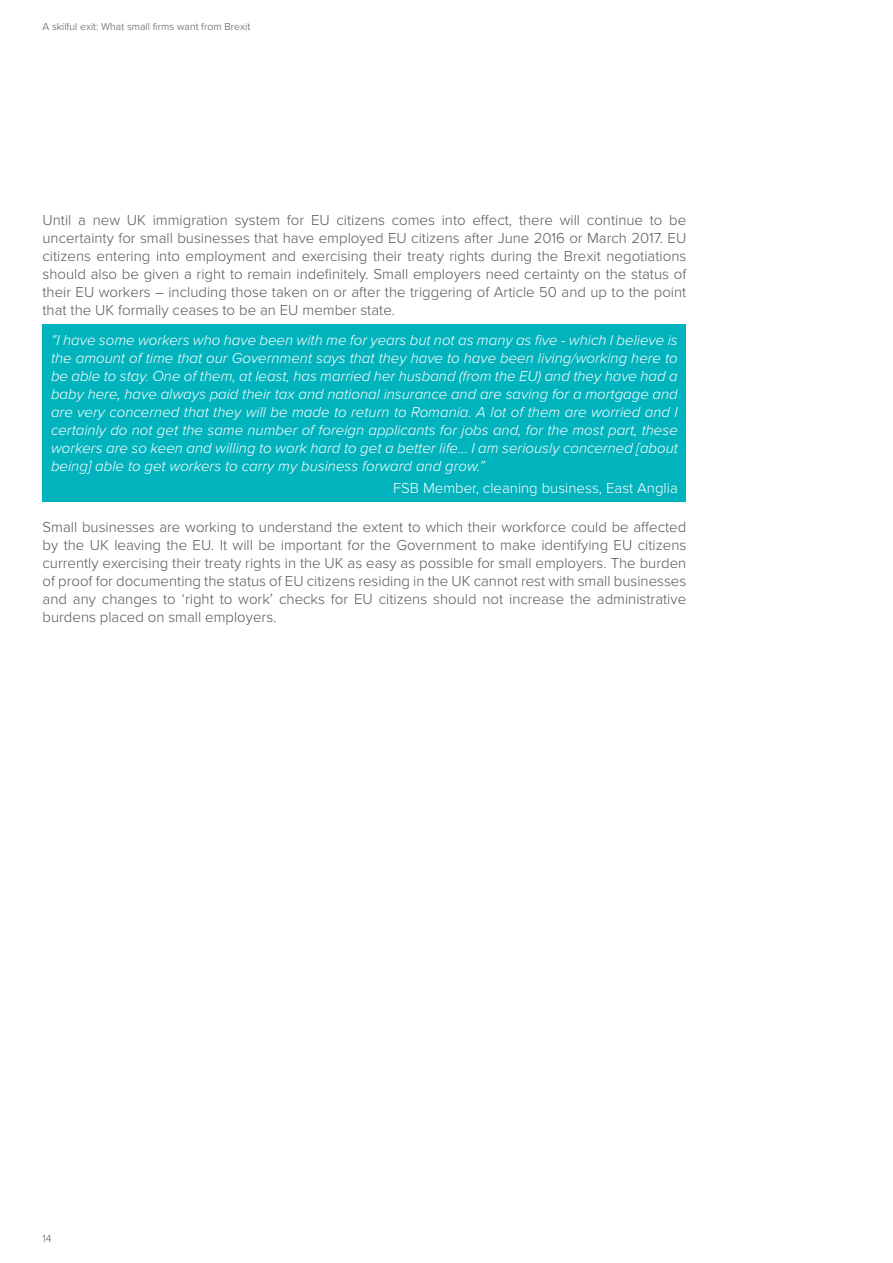
<style>
.page{position:relative;width:893px;height:1263px;background:#fff}
.page>*{position:absolute;margin:0;border:0;box-sizing:border-box;transform-origin:0 0}
.t1{font:300 15px/18px "Proxima Nova";color:#575756;text-align:justify}
.t2{font:italic 300 15px/18px "Proxima Nova";color:#fff;text-align:justify}
.t3{font:300 15px "Proxima Nova";color:#fff}
.t4{font:300 10.5px "Proxima Nova";color:#575756}
</style>
<div class="page">
<div style="left:43px;top:325px;width:643px;height:177px;background:#00b3bd"></div>
<p class="t4" style="left:43px;top:20px;width:209px">A skilful exit: What small firms want from Brexit</p>
<p class="t1" style="left:43px;top:211px;width:645px">Until a new UK immigration system for EU citizens comes into effect, there will continue to be uncertainty for small businesses that have employed EU citizens after June 2016 or March 2017. EU citizens entering into employment and exercising their treaty rights during the Brexit negotiations should also be given a right to remain indefinitely. Small employers need certainty on the status of their EU workers – including those taken on or after the triggering of Article 50 and up to the point that the UK formally ceases to be an EU member state.</p>
<p class="t2" style="left:51px;top:331px;width:628px">“I have some workers who have been with me for years but not as many as five - which I believe is the amount of time that our Government says that they have to have been living/working here to be able to stay. One of them, at least, has married her husband (from the EU) and they have had a baby here, have always paid their tax and national insurance and are saving for a mortgage and are very concerned that they will be made to return to Romania. A lot of them are worried and I certainly do not get the same number of foreign applicants for jobs and, for the most part, these workers are so keen and willing to work hard to get a better life… I am seriously concerned [about being] able to get workers to carry my business forward and grow.”</p>
<p class="t3" style="left:393px;top:480px;width:286px">FSB Member, cleaning business, East Anglia</p>
<p class="t1" style="left:43px;top:518px;width:645px">Small businesses are working to understand the extent to which their workforce could be affected by the UK leaving the EU. It will be important for the Government to make identifying EU citizens currently exercising their treaty rights in the UK as easy as possible for small employers. The burden of proof for documenting the status of EU citizens residing in the UK cannot rest with small businesses and any changes to ‘right to work’ checks for EU citizens should not increase the administrative burdens placed on small employers.</p>
<p class="t4" style="left:43px;top:1232px;width:10px">14</p>
</div>
